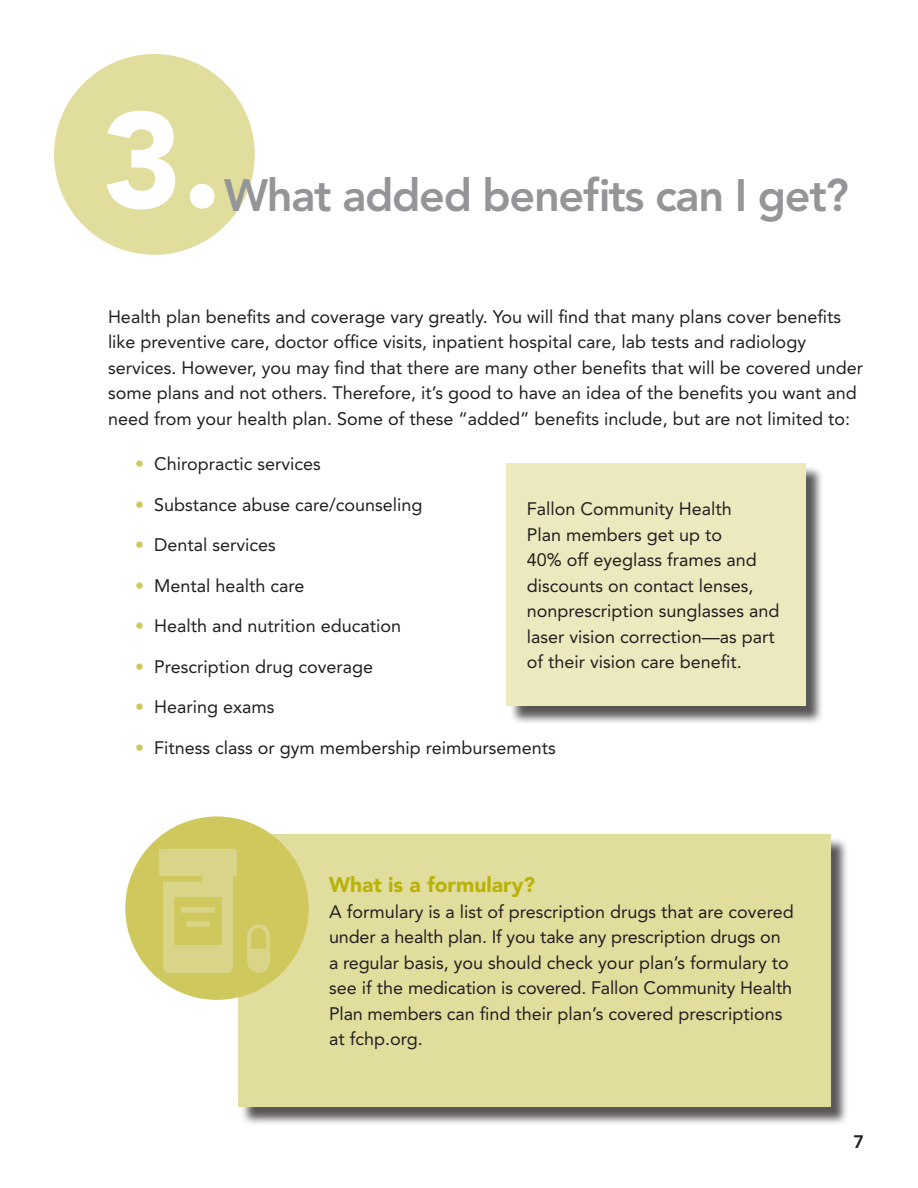
<style>
.page{position:relative;width:918px;height:1188px;background:#fff}
.page>*{position:absolute;margin:0;border:0;box-sizing:border-box;transform-origin:0 0}
.t1{font:900 135px "Avenir";color:#fff}
.List_Paragraph{font:800 45px "Avenir";letter-spacing:-.03em;color:#939598}
.t2{font:900 21px "Avenir";color:#b8b309}
.List_Paragraph-2{font:18px/25.5px "Avenir";color:#231f20}
.t3{font:800 18px "Avenir";color:#231f20}
.s1{color:#cfc85c}
</style>
<div class="page">
<div style="left:54px;top:54px;width:201px;height:201px;background:#e1dd9d;border-radius:50%"></div>
<div style="left:240px;top:837px;width:610px;height:289px;background:#231f20;opacity:.75"></div>
<div style="left:238px;top:835px;width:593px;height:272px;background:#e1dd9d"></div>
<div style="left:125px;top:816px;width:184px;height:184px;background:#cfc85c;border-radius:50%"></div>
<svg style="left:247px;top:924px;width:23px;height:49px"></svg>
<svg style="left:159px;top:849px;width:78px;height:124px"></svg>
<div style="left:509px;top:466px;width:316px;height:259px;background:#231f20;opacity:.75"></div>
<div style="left:507px;top:463px;width:299px;height:243px;background:#ece9bf"></div>
<p class="t1" style="left:102px;top:79px;width:121px">3.</p>
<p class="List_Paragraph" style="left:224px;top:169px;width:626px">What added benefits can I get?</p>
<p class="List_Paragraph-2" style="left:108px;top:304px;width:757px">Health plan benefits and coverage vary greatly. You will find that many plans cover benefits like preventive care, doctor office visits, inpatient hospital care, lab tests and radiology services. However, you may find that there are many other benefits that will be covered under some plans and not others. Therefore, it’s good to have an idea of the benefits you want and need from your health plan. Some of these “added” benefits include, but are not limited to:</p>
<p class="List_Paragraph-2" style="left:135px;top:452px;width:187px"><span class="s1">•</span> Chiropractic services</p>
<p class="List_Paragraph-2" style="left:135px;top:492px;width:289px"><span class="s1">•</span> Substance abuse care/counseling</p>
<p class="List_Paragraph-2" style="left:135px;top:533px;width:142px"><span class="s1">•</span> Dental services</p>
<p class="List_Paragraph-2" style="left:135px;top:573px;width:171px"><span class="s1">•</span> Mental health care</p>
<p class="List_Paragraph-2" style="left:135px;top:614px;width:268px"><span class="s1">•</span> Health and nutrition education</p>
<p class="List_Paragraph-2" style="left:135px;top:654px;width:240px"><span class="s1">•</span> Prescription drug coverage</p>
<p class="List_Paragraph-2" style="left:135px;top:695px;width:141px"><span class="s1">•</span> Hearing exams</p>
<p class="List_Paragraph-2" style="left:135px;top:735px;width:422px"><span class="s1">•</span> Fitness class or gym membership reimbursements</p>
<p class="List_Paragraph-2" style="left:527px;top:496px;width:254px">Fallon Community Health<br>Plan members get up to<br>40% off eyeglass frames and discounts on contact lenses, nonprescription sunglasses and laser vision correction—as part of their vision care benefit.</p>
<p class="t2" style="left:329px;top:872px;width:208px">What is a formulary?</p>
<p class="List_Paragraph-2" style="left:329px;top:899px;width:466px">A formulary is a list of prescription drugs that are covered under a health plan. If you take any prescription drugs on a regular basis, you should check your plan’s formulary to see if the medication is covered. Fallon Community Health Plan members can find their plan’s covered prescriptions at fchp.org.</p>
<p class="t3" style="left:853px;top:1131px;width:12px">7</p>
</div>
